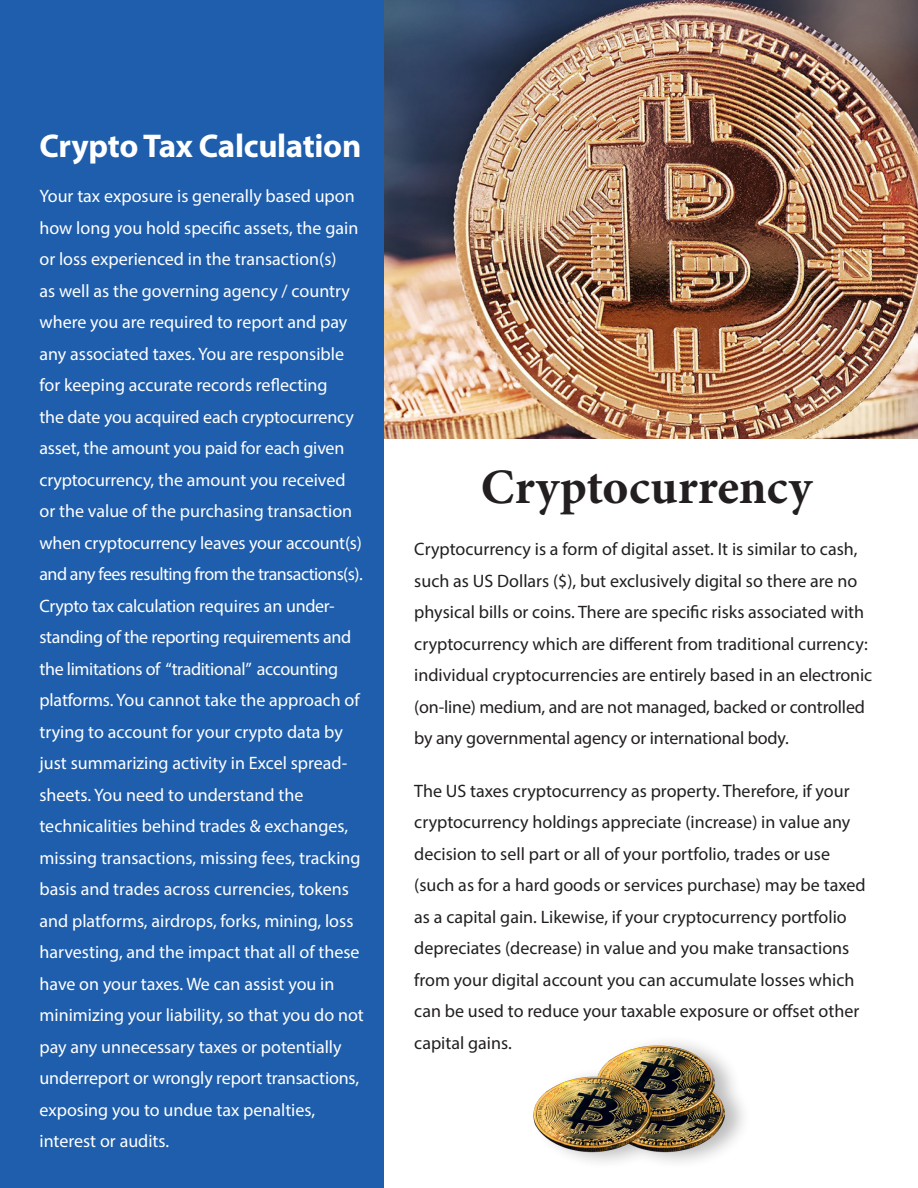
<style>
.page{position:relative;width:918px;height:1188px;background:#fff}
.page>*{position:absolute;margin:0;border:0;box-sizing:border-box;transform-origin:0 0}
.t1{font:700 49.5px "Minion Pro";color:#231f20}
.t2{font:700 33px "Myriad Pro";letter-spacing:-.01em;color:#fff}
.t3{font:18px/31.5px "Myriad Pro";color:#fff}
.t4{font:18px/31.5px "Myriad Pro";color:#231f20}
</style>
<div class="page">
<img style="left:383px;top:0;width:535px;height:438px">
<div style="left:0;top:0;width:383px;height:1188px;background:#1e5eac"></div>
<img style="left:533px;top:1042px;width:211px;height:120px">
<p class="t2" style="left:39px;top:124px;width:323px">Crypto Tax Calculation</p>
<p class="t3" style="left:39px;top:180px;width:326px">Your tax exposure is generally based upon how long you hold specific assets, the gain or loss experienced in the transaction(s)<br>as well as the governing agency / country where you are required to report and pay any associated taxes. You are responsible for keeping accurate records reflecting<br>the date you acquired each cryptocurrency asset, the amount you paid for each given cryptocurrency, the amount you received or the value of the purchasing transaction when cryptocurrency leaves your account(s) and any fees resulting from the transactions(s).<br>Crypto tax calculation requires an under&shy;standing of the reporting requirements and the limitations of “traditional” accounting platforms. You cannot take the approach of trying to account for your crypto data by just summarizing activity in Excel spread&shy;sheets. You need to understand the technicalities behind trades &amp; exchanges, missing transactions, missing fees, tracking basis and trades across currencies, tokens and platforms, airdrops, forks, mining, loss harvesting, and the impact that all of these have on your taxes. We can assist you in minimizing your liability, so that you do not pay any unnecessary taxes or potentially underreport or wrongly report transactions, exposing you to undue tax penalties, interest or audits.</p>
<p class="t1" style="left:481px;top:452px;width:333px">Cryptocurrency</p>
<p class="t4" style="left:414px;top:533px;width:459px">Cryptocurrency is a form of digital asset. It is similar to cash, such as US Dollars ($), but exclusively digital so there are no physical bills or coins. There are specific risks associated with cryptocurrency which are different from traditional currency: individual cryptocurrencies are entirely based in an electronic (on-line) medium, and are not managed, backed or controlled by any governmental agency or international body.</p>
<p class="t4" style="left:414px;top:774px;width:453px">The US taxes cryptocurrency as property. Therefore, if your cryptocurrency holdings appreciate (increase) in value any decision to sell part or all of your portfolio, trades or use (such as for a hard goods or services purchase) may be taxed as a capital gain. Likewise, if your cryptocurrency portfolio depreciates (decrease) in value and you make transactions from your digital account you can accumulate losses which can be used to reduce your taxable exposure or offset other capital gains.</p>
</div>
